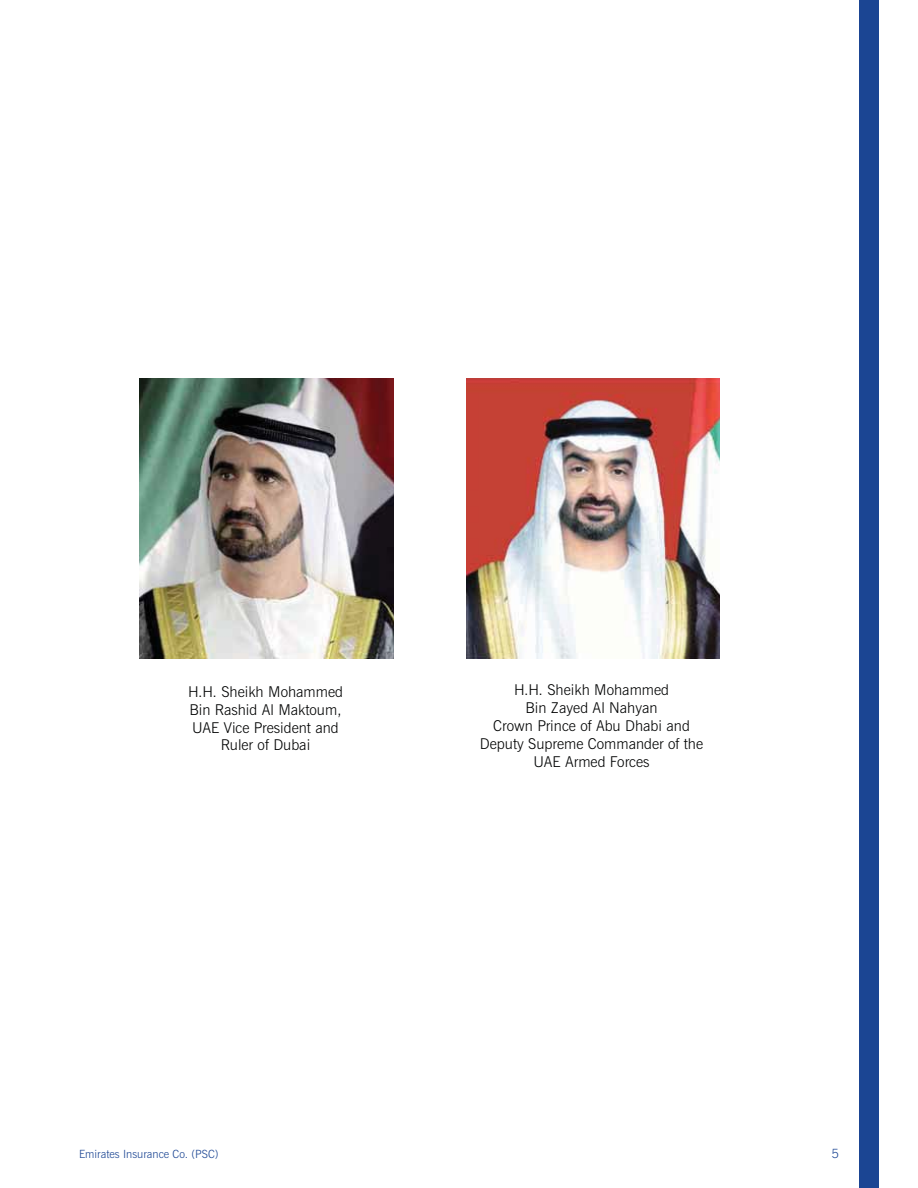
<style>
.page{position:relative;width:918px;height:1188px;background:#fff}
.page>*{position:absolute;margin:0;border:0;box-sizing:border-box;transform-origin:0 0}
.t1{font:300 14.85px/17.9px "News Gothic BT";color:#010202;text-align:center}
.t2{font:300 12.75px "News Gothic BT";color:#1b4593}
.t3{font:300 11.25px "News Gothic BT";color:#1b4593}
</style>
<div class="page">
<div style="left:859px;top:0;width:20px;height:1188px;background:#1b4593"></div>
<img style="left:140px;top:378px;width:253px;height:281px">
<img style="left:467px;top:378px;width:253px;height:281px">
<p class="t1" style="left:188px;top:684px;width:156px">H.H. Sheikh Mohammed<br>Bin Rashid Al Maktoum,<br>UAE Vice President and<br>Ruler of Dubai</p>
<p class="t1" style="left:480px;top:682px;width:225px">H.H. Sheikh Mohammed<br>Bin Zayed Al Nahyan<br>Crown Prince of Abu Dhabi and<br>Deputy Supreme Commander of the<br>UAE Armed Forces</p>
<p class="t3" style="left:79px;top:1149px;width:141px">Emirates Insurance Co. (PSC)</p>
<p class="t2" style="left:831px;top:1148px;width:9px">5</p>
</div>
